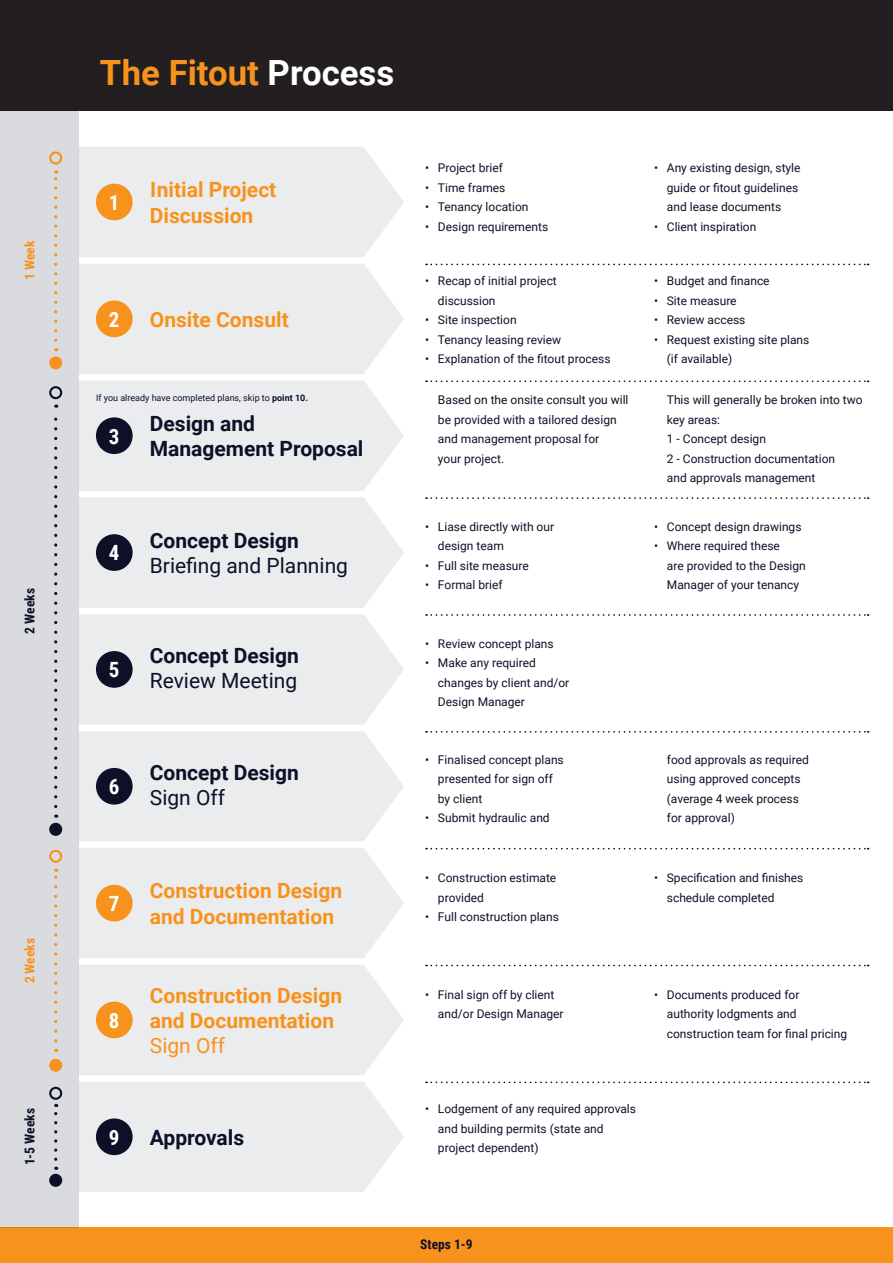
<style>
.page{position:relative;width:893px;height:1263px;background:#fff}
.page>*{position:absolute;margin:0;border:0;box-sizing:border-box;transform-origin:0 0}
.Paragraph{font:700 34.65px "Roboto";color:#f7931d}
.Paragraph-2{font:700 21px/25.2px "Roboto";color:#f7931d}
.Paragraph-3{font:700 21px/25.2px "Roboto";color:#0c1128}
.Paragraph-4{font:21px "Roboto";color:#0c1128}
.Paragraph-5{font:700 21px "Roboto Condensed";color:#fff}
.Paragraph-6{font:21px "Roboto";color:#f7931d}
.Paragraph-7{font:700 13.5px "Roboto Condensed";color:#0c1128}
.Paragraph-8{font:700 13.5px "Roboto Condensed";color:#f7931d}
.Paragraph-9{font:12px/19.5px "Roboto";color:#0c1128}
.Paragraph-10{font:9px "Roboto";color:#0c1128}
.s1{color:#fff}
.s2{font-weight:700}
</style>
<div class="page">
<div style="left:0;top:1228px;width:893px;height:35px;background:#f7931d"></div>
<div style="left:0;top:0;width:893px;height:111px;background:#231f20"></div>
<div style="left:0;top:110px;width:79px;height:1118px;background:#dadbde"></div>
<div style="left:79px;top:731px;width:325px;height:110px;background:#ebecee"></div>
<div style="left:79px;top:614px;width:325px;height:111px;background:#ebecee"></div>
<div style="left:79px;top:497px;width:325px;height:111px;background:#ebecee"></div>
<svg style="left:79px;top:380px;width:325px;height:111px;background:#ecedef"></svg>
<div style="left:79px;top:264px;width:325px;height:110px;background:#ebecee"></div>
<div style="left:79px;top:848px;width:325px;height:110px;background:#ebecee"></div>
<div style="left:79px;top:965px;width:325px;height:110px;background:#ebecee"></div>
<div style="left:79px;top:1082px;width:325px;height:110px;background:#ebecee"></div>
<div style="left:96px;top:300px;width:37px;height:37px;background:#f7931d;border-radius:50%"></div>
<div style="left:96px;top:885px;width:37px;height:36px;background:#f7931d;border-radius:50%"></div>
<div style="left:96px;top:1001px;width:37px;height:37px;background:#f7931d;border-radius:50%"></div>
<div style="left:96px;top:417px;width:37px;height:37px;background:#0c1128;border-radius:50%"></div>
<div style="left:96px;top:534px;width:37px;height:37px;background:#0c1128;border-radius:50%"></div>
<div style="left:96px;top:651px;width:37px;height:37px;background:#0c1128;border-radius:50%"></div>
<div style="left:96px;top:768px;width:37px;height:37px;background:#0c1128;border-radius:50%"></div>
<div style="left:96px;top:1118px;width:37px;height:37px;background:#0c1128;border-radius:50%"></div>
<div style="left:79px;top:147px;width:325px;height:110px;background:#ebecee"></div>
<div style="left:96px;top:184px;width:37px;height:36px;background:#f7931d;border-radius:50%"></div>
<svg style="left:54px;top:405px;width:3px;height:401px"></svg>
<div style="left:50px;top:824px;width:11px;height:11px;background:#0c1128;border-radius:50%"></div>
<div style="left:49px;top:823px;width:13px;height:13px;border:2px solid #0c1128;border-radius:50%"></div>
<div style="left:49px;top:386px;width:13px;height:13px;border:2px solid #0c1128;border-radius:50%"></div>
<svg style="left:54px;top:869px;width:3px;height:172px"></svg>
<div style="left:50px;top:1060px;width:11px;height:11px;background:#f7931d;border-radius:50%"></div>
<div style="left:49px;top:1059px;width:13px;height:13px;border:2px solid #f7931d;border-radius:50%"></div>
<div style="left:49px;top:850px;width:13px;height:13px;border:2px solid #f7931d;border-radius:50%"></div>
<svg style="left:54px;top:170px;width:3px;height:170px"></svg>
<div style="left:50px;top:357px;width:11px;height:11px;background:#f7931d;border-radius:50%"></div>
<div style="left:49px;top:356px;width:13px;height:13px;border:2px solid #f7931d;border-radius:50%"></div>
<div style="left:49px;top:151px;width:13px;height:13px;border:2px solid #f7931d;border-radius:50%"></div>
<svg style="left:426px;top:380px;width:443px;height:2px"></svg>
<svg style="left:426px;top:497px;width:443px;height:2px"></svg>
<svg style="left:426px;top:614px;width:443px;height:2px"></svg>
<svg style="left:426px;top:731px;width:443px;height:2px"></svg>
<svg style="left:426px;top:848px;width:443px;height:1px"></svg>
<svg style="left:426px;top:965px;width:443px;height:1px"></svg>
<svg style="left:426px;top:1081px;width:443px;height:2px"></svg>
<svg style="left:426px;top:264px;width:443px;height:1px"></svg>
<svg style="left:54px;top:1104px;width:3px;height:55px"></svg>
<div style="left:50px;top:1175px;width:11px;height:11px;background:#0c1128;border-radius:50%"></div>
<div style="left:49px;top:1174px;width:13px;height:13px;border:2px solid #0c1128;border-radius:50%"></div>
<div style="left:49px;top:1087px;width:13px;height:13px;border:2px solid #0c1128;border-radius:50%"></div>
<p class="Paragraph-8" style="left:20px;top:280px;width:41px;rotate:-90deg">1 Week</p>
<p class="Paragraph-7" style="left:20px;top:634px;width:47px;rotate:-90deg">2 Weeks</p>
<p class="Paragraph-8" style="left:20px;top:983px;width:47px;rotate:-90deg">2 Weeks</p>
<p class="Paragraph-7" style="left:20px;top:1165px;width:59px;rotate:-90deg">1-5 Weeks</p>
<p class="Paragraph" style="left:100px;top:49px;width:296px">The Fitout <span class="s1">Process</span></p>
<p class="Paragraph-5" style="left:109px;top:188px;width:12px">1</p>
<p class="Paragraph-2" style="left:150px;top:176px;width:128px">Initial Project</p>
<p class="Paragraph-2" style="left:150px;top:202px;width:105px">Discussion</p>
<p class="Paragraph-5" style="left:109px;top:305px;width:12px">2</p>
<p class="Paragraph-2" style="left:150px;top:306px;width:140px">Onsite Consult</p>
<p class="Paragraph-10" style="left:96px;top:392px;width:213px">If you already have completed plans, skip to <span class="s2">point 10.</span></p>
<p class="Paragraph-5" style="left:109px;top:421px;width:12px">3</p>
<p class="Paragraph-5" style="left:109px;top:538px;width:12px">4</p>
<p class="Paragraph-5" style="left:109px;top:655px;width:12px">5</p>
<p class="Paragraph-5" style="left:109px;top:772px;width:12px">6</p>
<p class="Paragraph-5" style="left:109px;top:889px;width:12px">7</p>
<p class="Paragraph-5" style="left:109px;top:1006px;width:12px">8</p>
<p class="Paragraph-5" style="left:109px;top:1122px;width:12px">9</p>
<p class="Paragraph-3" style="left:150px;top:410px;width:215px">Design and<br>Management Proposal</p>
<p class="Paragraph-3" style="left:150px;top:527px;width:150px">Concept Design</p>
<p class="Paragraph-4" style="left:150px;top:551px;width:200px">Briefing and Planning</p>
<p class="Paragraph-3" style="left:150px;top:642px;width:150px">Concept Design</p>
<p class="Paragraph-4" style="left:150px;top:665px;width:149px">Review Meeting</p>
<p class="Paragraph-3" style="left:150px;top:759px;width:150px">Concept Design</p>
<p class="Paragraph-4" style="left:150px;top:783px;width:77px">Sign Off</p>
<p class="Paragraph-2" style="left:150px;top:877px;width:194px">Construction Design and Documentation</p>
<p class="Paragraph-2" style="left:150px;top:982px;width:194px">Construction Design and Documentation</p>
<p class="Paragraph-6" style="left:150px;top:1031px;width:77px">Sign Off</p>
<p class="Paragraph-3" style="left:150px;top:1124px;width:96px">Approvals</p>
<p class="Paragraph-9" style="left:425px;top:158px;width:79px">• Project brief</p>
<p class="Paragraph-9" style="left:425px;top:177px;width:82px">• Time frames</p>
<p class="Paragraph-9" style="left:425px;top:197px;width:105px">• Tenancy location</p>
<p class="Paragraph-9" style="left:425px;top:216px;width:124px">• Design requirements</p>
<p class="Paragraph-9" style="left:438px;top:271px;width:120px;text-indent:-13px">• Recap of initial project discussion</p>
<p class="Paragraph-9" style="left:425px;top:310px;width:93px">• Site inspection</p>
<p class="Paragraph-9" style="left:425px;top:329px;width:137px">• Tenancy leasing review</p>
<p class="Paragraph-9" style="left:425px;top:349px;width:187px">• Explanation of the fitout process</p>
<p class="Paragraph-9" style="left:438px;top:390px;width:192px">Based on the onsite consult you will be provided with a tailored design and management proposal for</p>
<p class="Paragraph-9" style="left:438px;top:448px;width:68px">your project.</p>
<p class="Paragraph-9" style="left:438px;top:516px;width:118px;text-indent:-13px">• Liase directly with our design team</p>
<p class="Paragraph-9" style="left:425px;top:555px;width:105px">• Full site measure</p>
<p class="Paragraph-9" style="left:425px;top:575px;width:79px">• Formal brief</p>
<p class="Paragraph-9" style="left:425px;top:633px;width:130px">• Review concept plans</p>
<p class="Paragraph-9" style="left:438px;top:653px;width:133px;text-indent:-13px">• Make any required changes by client and/or<br>Design Manager</p>
<p class="Paragraph-9" style="left:438px;top:749px;width:127px;text-indent:-13px">• Finalised concept plans presented for sign off by client</p>
<p class="Paragraph-9" style="left:425px;top:808px;width:126px">• Submit hydraulic and</p>
<p class="Paragraph-9" style="left:438px;top:867px;width:120px;text-indent:-13px">• Construction estimate provided</p>
<p class="Paragraph-9" style="left:425px;top:906px;width:135px">• Full construction plans</p>
<p class="Paragraph-9" style="left:667px;top:158px;width:135px;text-indent:-13px">• Any existing design, style guide or fitout guidelines and lease documents</p>
<p class="Paragraph-9" style="left:654px;top:216px;width:104px">• Client inspiration</p>
<p class="Paragraph-9" style="left:654px;top:271px;width:117px">• Budget and finance</p>
<p class="Paragraph-9" style="left:654px;top:290px;width:84px">• Site measure</p>
<p class="Paragraph-9" style="left:654px;top:310px;width:93px">• Review access</p>
<p class="Paragraph-9" style="left:667px;top:329px;width:144px;text-indent:-13px">• Request existing site plans (if available)</p>
<p class="Paragraph-9" style="left:667px;top:390px;width:197px">This will generally be broken into two key areas:<br>1 - Concept design<br>2 - Construction documentation<br>and approvals management</p>
<p class="Paragraph-9" style="left:654px;top:516px;width:149px">• Concept design drawings</p>
<p class="Paragraph-9" style="left:667px;top:536px;width:141px;text-indent:-13px">• Where required these<br>are provided to the Design<br>Manager of your tenancy</p>
<p class="Paragraph-9" style="left:667px;top:749px;width:144px">food approvals as required using approved concepts (average 4 week process for approval)</p>
<p class="Paragraph-9" style="left:667px;top:867px;width:138px;text-indent:-13px">• Specification and finishes schedule completed</p>
<p class="Paragraph-9" style="left:438px;top:984px;width:127px;text-indent:-13px">• Final sign off by client and/or Design Manager</p>
<p class="Paragraph-9" style="left:667px;top:984px;width:182px;text-indent:-13px">• Documents produced for authority lodgments and construction team for final pricing</p>
<p class="Paragraph-9" style="left:438px;top:1098px;width:200px;text-indent:-13px">• Lodgement of any required approvals and building permits (state and project dependent)</p>
<p class="Paragraph-7" style="left:420px;top:1235px;width:54px">Steps 1-9</p>
</div>
